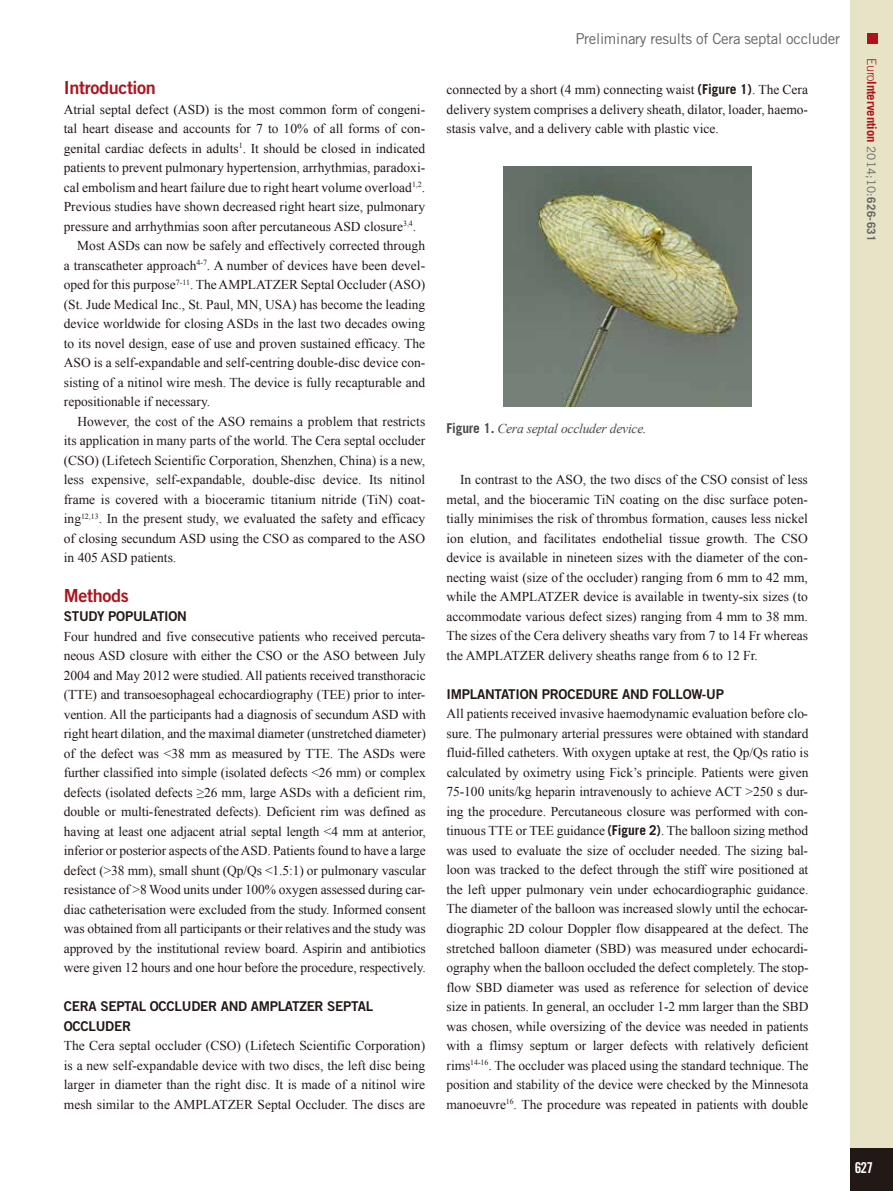
<style>
.page{position:relative;width:893px;height:1191px;background:#fff}
.page>*{position:absolute;margin:0;border:0;box-sizing:border-box;transform-origin:0 0}
.t1{font:18px "Trade Gothic LT Std Bd 2";letter-spacing:-.02em;color:#ae131b}
.t2{font:15px "Trade Gothic LT Std";letter-spacing:-.02em;color:#666464}
.t3{font:15px "Trade Gothic LT Std Bd Cn 20";color:#fff}
.t4{font:13.5px/19.5px "Times New Roman";color:#221815;text-align:justify}
.t5{font:13.5px/19.5px "Trade Gothic LT Std Bd 2";letter-spacing:-.02em;color:#221815}
.t6{font:italic 13.5px "Times New Roman";letter-spacing:-.015em;color:#4c4948}
.t7{font:700 12.75px "Trade Gothic LT Std";letter-spacing:-.01em;color:#ae131b}
.s1{font-family:"Trade Gothic LT Std";font-weight:700}
.s2{font-weight:300}
.s3{font-weight:400;font-size:11.7px;color:#666464}
.s4{font-size:11.7px;color:#666464}
.s5{font-family:"Trade Gothic LT Std";font-weight:700;font-style:normal}
</style>
<div class="page">
<div style="left:850px;top:0;width:43px;height:1191px;background:#e7e3c6"></div>
<div style="left:850px;top:1148px;width:43px;height:43px;background:#221815"></div>
<div style="left:867px;top:34px;width:11px;height:10px;background:#ae131b"></div>
<img style="left:503px;top:167px;width:248px;height:239px">
<h1 class="t1" style="left:64px;top:77px;width:94px">Introduction</h1>
<p class="t4" style="left:64px;top:99px;width:363px">Atrial septal defect (ASD) is the most common form of congeni-</p>
<p class="t4" style="left:64px;top:119px;width:363px">tal heart disease and accounts for 7 to 10% of all forms of con-</p>
<p class="t4" style="left:64px;top:138px;width:363px">genital cardiac defects in adults<sup>1</sup>. It should be closed in indicated</p>
<p class="t4" style="left:64px;top:158px;width:363px">patients to prevent pulmonary hypertension, arrhythmias, paradoxi-</p>
<p class="t4" style="left:64px;top:177px;width:363px">cal embolism and heart failure due to right heart volume overload<sup>1,2</sup>.</p>
<p class="t4" style="left:64px;top:197px;width:363px">Previous studies have shown decreased right heart size, pulmonary</p>
<p class="t4" style="left:64px;top:216px;width:354px">pressure and arrhythmias soon after percutaneous ASD closure<sup>3,4</sup>.</p>
<p class="t4" style="left:77px;top:236px;width:349px">Most ASDs can now be safely and effectively corrected through</p>
<p class="t4" style="left:64px;top:255px;width:363px">a transcatheter approach<sup>4-7</sup>. A number of devices have been devel-</p>
<p class="t4" style="left:64px;top:275px;width:363px">oped for this purpose<sup>7-11</sup>. TheAMPLATZER Septal Occluder (ASO)</p>
<p class="t4" style="left:64px;top:294px;width:363px">(St. Jude Medical Inc., St. Paul, MN, USA) has become the leading</p>
<p class="t4" style="left:64px;top:314px;width:363px">device worldwide for closing ASDs in the last two decades owing</p>
<p class="t4" style="left:64px;top:333px;width:363px">to its novel design, ease of use and proven sustained efficacy. The</p>
<p class="t4" style="left:64px;top:353px;width:363px">ASO is a self-expandable and self-centring double-disc device con-</p>
<p class="t4" style="left:64px;top:372px;width:363px">sisting of a nitinol wire mesh. The device is fully recapturable and</p>
<p class="t4" style="left:64px;top:392px;width:148px">repositionable if necessary.</p>
<p class="t4" style="left:77px;top:411px;width:349px">However, the cost of the ASO remains a problem that restricts</p>
<p class="t4" style="left:64px;top:431px;width:363px">its application in many parts of the world. The Cera septal occluder</p>
<p class="t4" style="left:64px;top:450px;width:363px">(CSO) (Lifetech Scientific Corporation, Shenzhen, China) is a new,</p>
<p class="t4" style="left:64px;top:470px;width:363px">less expensive, self-expandable, double-disc device. Its nitinol</p>
<p class="t4" style="left:64px;top:489px;width:363px">frame is covered with a bioceramic titanium nitride (TiN) coat-</p>
<p class="t4" style="left:64px;top:509px;width:363px">ing<sup>12,13</sup>. In the present study, we evaluated the safety and efficacy</p>
<p class="t4" style="left:64px;top:528px;width:363px">of closing secundum ASD using the CSO as compared to the ASO</p>
<p class="t4" style="left:64px;top:548px;width:114px">in 405 ASD patients.</p>
<h1 class="t1" style="left:64px;top:584px;width:66px">Methods</h1>
<p class="t5" style="left:64px;top:606px;width:125px">STUDY POPULATION</p>
<p class="t4" style="left:64px;top:626px;width:364px">Four hundred and five consecutive patients who received percuta&shy;neous ASD closure with either the CSO or the ASO between July 2004 and May 2012 were studied. All patients received transthoracic (TTE) and transoesophageal echocardiography (TEE) prior to inter&shy;vention. All the participants had a diagnosis of secundum ASD with right heart dilation, and the maximal diameter (unstretched diameter) of the defect was &lt;38 mm as measured by TTE. The ASDs were further classified into simple (isolated defects &lt;26 mm) or complex defects (isolated defects ≥26 mm, large ASDs with a deficient rim, double or multi-fenestrated defects). Deficient rim was defined as having at least one adjacent atrial septal length &lt;4 mm at anterior, inferior or posterior aspects of theASD. Patients found to have a large defect (&gt;38 mm), small shunt (Qp/Qs &lt;1.5:1) or pulmonary vascular resistance of &gt;8 Wood units under 100% oxygen assessed during car&shy;diac catheterisation were excluded from the study. Informed consent was obtained from all participants or their relatives and the study was approved by the institutional review board. Aspirin and antibiotics were given 12 hours and one hour before the procedure, respectively.</p>
<p class="t5" style="left:64px;top:996px;width:311px">CERA SEPTAL OCCLUDER AND AMPLATZER SEPTAL<br>OCCLUDER</p>
<p class="t4" style="left:64px;top:1035px;width:363px">The Cera septal occluder (CSO) (Lifetech Scientific Corporation) is a new self-expandable device with two discs, the left disc being larger in diameter than the right disc. It is made of a nitinol wire mesh similar to the AMPLATZER Septal Occluder. The discs are</p>
<p class="t2" style="left:575px;top:30px;width:266px">Preliminary results of Cera septal occluder</p>
<p class="t4" style="left:447px;top:80px;width:363px">connected by a short (4 mm) connecting waist <span class="s1">(Figure 1)</span>. The Cera delivery system comprises a delivery sheath, dilator, loader, haemo&shy;stasis valve, and a delivery cable with plastic vice.</p>
<p class="t7" style="left:879px;top:58px;width:185px;rotate:90deg"><span class="s2">Euro</span>Intervention <span class="s3">2014;10:</span><span class="s4">626-631</span></p>
<p class="t6" style="left:446px;top:419px;width:202px"><span class="s5">Figure 1.</span> Cera septal occluder device.</p>
<p class="t4" style="left:446px;top:470px;width:363px;text-indent:13px">In contrast to the ASO, the two discs of the CSO consist of less metal, and the bioceramic TiN coating on the disc surface poten&shy;tially minimises the risk of thrombus formation, causes less nickel ion elution, and facilitates endothelial tissue growth. The CSO device is available in nineteen sizes with the diameter of the con&shy;necting waist (size of the occluder) ranging from 6 mm to 42 mm, while the AMPLATZER device is available in twenty-six sizes (to accommodate various defect sizes) ranging from 4 mm to 38 mm.<br>The sizes of the Cera delivery sheaths vary from 7 to 14 Fr whereas the AMPLATZER delivery sheaths range from 6 to 12 Fr.</p>
<p class="t5" style="left:447px;top:684px;width:279px">IMPLANTATION PROCEDURE AND FOLLOW-UP</p>
<p class="t4" style="left:446px;top:704px;width:364px">All patients received invasive haemodynamic evaluation before clo&shy;sure. The pulmonary arterial pressures were obtained with standard fluid-filled catheters. With oxygen uptake at rest, the Qp/Qs ratio is calculated by oximetry using Fick’s principle. Patients were given 75-100 units/kg heparin intravenously to achieve ACT &gt;250 s dur&shy;ing the procedure. Percutaneous closure was performed with con&shy;tinuous TTE or TEE guidance <span class="s1">(Figure 2)</span>. The balloon sizing method was used to evaluate the size of occluder needed. The sizing bal&shy;loon was tracked to the defect through the stiff wire positioned at the left upper pulmonary vein under echocardiographic guidance.<br>The diameter of the balloon was increased slowly until the echocar&shy;diographic 2D colour Doppler flow disappeared at the defect. The stretched balloon diameter (SBD) was measured under echocardi&shy;ography when the balloon occluded the defect completely. The stop&shy;flow SBD diameter was used as reference for selection of device size in patients. In general, an occluder 1-2 mm larger than the SBD was chosen, while oversizing of the device was needed in patients with a flimsy septum or larger defects with relatively deficient rims<sup>14-16</sup>. The occluder was placed using the standard technique. The position and stability of the device were checked by the Minnesota manoeuvre<sup>16</sup>. The procedure was repeated in patients with double</p>
<p class="t3" style="left:855px;top:1158px;width:20px">627</p>
</div>
